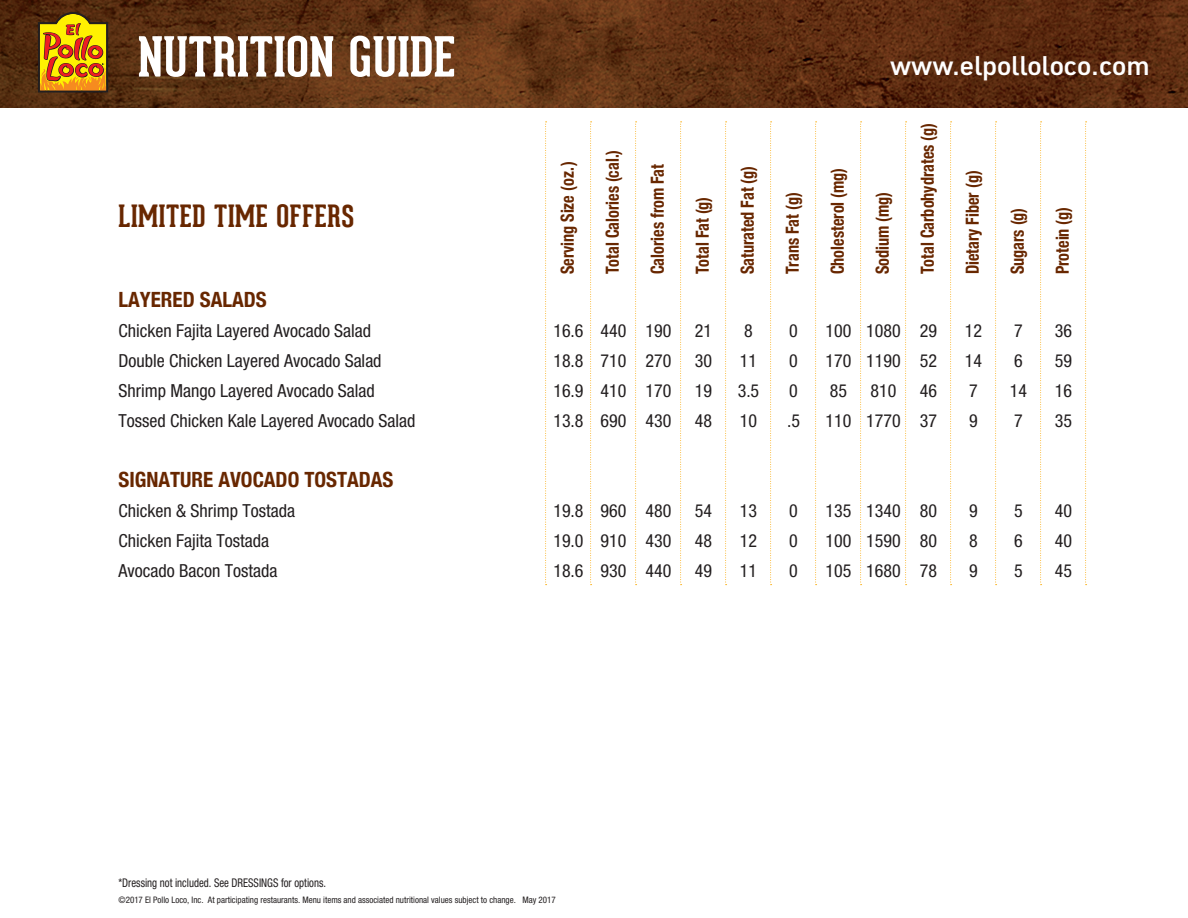
<style>
.page{position:relative;width:1188px;height:918px;background:#fff}
.page>*{position:absolute;margin:0;border:0;box-sizing:border-box;transform-origin:0 0}
.t1{font:700 54px "Geared Slab";letter-spacing:.01em;color:#fff}
.t2{font:700 30px "Geared Slab";letter-spacing:.02em;color:#682700}
.t3{font:500 27px "DINPT";color:#fff}
.t4{font:700 condensed 21px "Helvetica Neue";color:#682700}
.t5{font:condensed 18px "Helvetica Neue";color:#231f20}
.t6{font:700 condensed 18px "Helvetica Neue";color:#682700;scale:.9 1}
.t7{font:condensed 12px "Helvetica Neue";color:#231f20;scale:.9 1}
.t8{font:condensed 9px "Helvetica Neue";color:#231f20}
</style>
<div class="page">
<img style="left:0;top:0;width:1188px;height:108px">
<svg style="left:38px;top:12px;width:70px;height:81px;background:#c48710"></svg>
<svg style="left:590px;top:122px;width:2px;height:463px"></svg>
<svg style="left:545px;top:122px;width:2px;height:463px"></svg>
<svg style="left:635px;top:122px;width:2px;height:463px"></svg>
<svg style="left:680px;top:122px;width:2px;height:463px"></svg>
<svg style="left:725px;top:122px;width:2px;height:463px"></svg>
<svg style="left:770px;top:122px;width:2px;height:463px"></svg>
<svg style="left:815px;top:122px;width:2px;height:463px"></svg>
<svg style="left:860px;top:122px;width:2px;height:463px"></svg>
<svg style="left:905px;top:122px;width:2px;height:463px"></svg>
<svg style="left:950px;top:122px;width:2px;height:463px"></svg>
<svg style="left:995px;top:122px;width:2px;height:463px"></svg>
<svg style="left:1040px;top:122px;width:2px;height:463px"></svg>
<svg style="left:1085px;top:122px;width:2px;height:463px"></svg>
<h1 class="t1" style="left:138px;top:23px;width:319px">NUTRITION GUIDE</h1>
<h2 class="t2" style="left:118px;top:197px;width:237px">LIMITED TIME OFFERS</h2>
<p class="t6" style="left:552px;top:274px;width:128px;rotate:-90deg">Serving Size (oz. )</p>
<p class="t6" style="left:597px;top:274px;width:140px;rotate:-90deg">Total Calories (cal.)</p>
<p class="t6" style="left:642px;top:274px;width:124px;rotate:-90deg">Calories from Fat</p>
<p class="t6" style="left:687px;top:274px;width:88px;rotate:-90deg">Total Fat (g)</p>
<p class="t6" style="left:732px;top:274px;width:122px;rotate:-90deg">Saturated Fat (g)</p>
<p class="t6" style="left:777px;top:274px;width:92px;rotate:-90deg">Trans Fat (g)</p>
<p class="t6" style="left:822px;top:274px;width:120px;rotate:-90deg">Cholesterol (mg)</p>
<h3 class="t3" style="left:890px;top:48px;width:261px">www.elpolloloco.com</h3>
<p class="t6" style="left:867px;top:274px;width:93px;rotate:-90deg">Sodium (mg)</p>
<p class="t6" style="left:912px;top:274px;width:170px;rotate:-90deg">Total Carbohydrates (g)</p>
<p class="t6" style="left:957px;top:274px;width:117px;rotate:-90deg">Dietary Fiber (g)</p>
<p class="t6" style="left:1002px;top:274px;width:75px;rotate:-90deg">Sugars (g)</p>
<p class="t6" style="left:1047px;top:274px;width:76px;rotate:-90deg">Protein (g)</p>
<p class="t4" style="left:118px;top:282px;width:150px">LAYERED SALADS</p>
<p class="t5" style="left:118px;top:320px;width:254px">Chicken Fajita Layered Avocado Salad</p>
<p class="t5" style="left:553px;top:320px;width:120px">16.6 440 190</p>
<p class="t5" style="left:695px;top:320px;width:19px">21</p>
<p class="t5" style="left:744px;top:320px;width:10px">8</p>
<p class="t5" style="left:789px;top:320px;width:10px">0</p>
<p class="t5" style="left:826px;top:320px;width:113px">100 1080 29</p>
<p class="t5" style="left:965px;top:320px;width:19px">12</p>
<p class="t5" style="left:1014px;top:320px;width:10px">7</p>
<p class="t5" style="left:1055px;top:320px;width:19px">36</p>
<p class="t5" style="left:118px;top:350px;width:265px">Double Chicken Layered Avocado Salad</p>
<p class="t5" style="left:553px;top:350px;width:120px">18.8 710 270</p>
<p class="t5" style="left:695px;top:350px;width:19px">30</p>
<p class="t5" style="left:740px;top:350px;width:19px">11</p>
<p class="t5" style="left:789px;top:350px;width:10px">0</p>
<p class="t5" style="left:826px;top:350px;width:113px">170 1190 52</p>
<p class="t5" style="left:965px;top:350px;width:19px">14</p>
<p class="t5" style="left:1014px;top:350px;width:10px">6</p>
<p class="t5" style="left:1055px;top:350px;width:19px">59</p>
<p class="t5" style="left:118px;top:380px;width:258px">Shrimp Mango Layered Avocado Salad</p>
<p class="t5" style="left:553px;top:380px;width:120px">16.9 410 170</p>
<p class="t5" style="left:695px;top:380px;width:19px">19</p>
<p class="t5" style="left:738px;top:380px;width:23px">3.5</p>
<p class="t5" style="left:789px;top:380px;width:10px">0</p>
<p class="t5" style="left:830px;top:380px;width:19px">85</p>
<p class="t5" style="left:871px;top:380px;width:27px">810</p>
<p class="t5" style="left:920px;top:380px;width:19px">46</p>
<p class="t5" style="left:969px;top:380px;width:10px">7</p>
<p class="t5" style="left:1010px;top:380px;width:19px">14</p>
<p class="t5" style="left:1055px;top:380px;width:19px">16</p>
<p class="t5" style="left:118px;top:410px;width:299px">Tossed Chicken Kale Layered Avocado Salad</p>
<p class="t5" style="left:553px;top:410px;width:120px">13.8 690 430</p>
<p class="t5" style="left:695px;top:410px;width:19px">48</p>
<p class="t5" style="left:740px;top:410px;width:19px">10</p>
<p class="t5" style="left:787px;top:410px;width:14px">.5</p>
<p class="t5" style="left:826px;top:410px;width:113px">110 1770 37</p>
<p class="t5" style="left:969px;top:410px;width:10px">9</p>
<p class="t5" style="left:1014px;top:410px;width:10px">7</p>
<p class="t5" style="left:1055px;top:410px;width:19px">35</p>
<p class="t4" style="left:118px;top:462px;width:276px">SIGNATURE AVOCADO TOSTADAS</p>
<p class="t5" style="left:118px;top:500px;width:178px">Chicken &amp; Shrimp Tostada</p>
<p class="t5" style="left:553px;top:500px;width:120px">19.8 960 480</p>
<p class="t5" style="left:695px;top:500px;width:19px">54</p>
<p class="t5" style="left:740px;top:500px;width:19px">13</p>
<p class="t5" style="left:789px;top:500px;width:10px">0</p>
<p class="t5" style="left:826px;top:500px;width:113px">135 1340 80</p>
<p class="t5" style="left:969px;top:500px;width:10px">9</p>
<p class="t5" style="left:1014px;top:500px;width:10px">5</p>
<p class="t5" style="left:1055px;top:500px;width:19px">40</p>
<p class="t5" style="left:118px;top:530px;width:152px">Chicken Fajita Tostada</p>
<p class="t5" style="left:553px;top:530px;width:120px">19.0 910 430</p>
<p class="t5" style="left:695px;top:530px;width:19px">48</p>
<p class="t5" style="left:740px;top:530px;width:19px">12</p>
<p class="t5" style="left:789px;top:530px;width:10px">0</p>
<p class="t5" style="left:826px;top:530px;width:113px">100 1590 80</p>
<p class="t5" style="left:969px;top:530px;width:10px">8</p>
<p class="t5" style="left:1014px;top:530px;width:10px">6</p>
<p class="t5" style="left:1055px;top:530px;width:19px">40</p>
<p class="t5" style="left:118px;top:560px;width:160px">Avocado Bacon Tostada</p>
<p class="t5" style="left:553px;top:560px;width:120px">18.6 930 440</p>
<p class="t5" style="left:695px;top:560px;width:19px">49</p>
<p class="t5" style="left:740px;top:560px;width:19px">11</p>
<p class="t5" style="left:789px;top:560px;width:10px">0</p>
<p class="t5" style="left:826px;top:560px;width:113px">105 1680 78</p>
<p class="t5" style="left:969px;top:560px;width:10px">9</p>
<p class="t5" style="left:1014px;top:560px;width:10px">5</p>
<p class="t5" style="left:1055px;top:560px;width:19px">45</p>
<p class="t7" style="left:118px;top:876px;width:232px">*Dressing not included. See DRESSINGS for options.</p>
<p class="t8" style="left:118px;top:895px;width:439px">©2017 El Pollo Loco, Inc. At participating restaurants. Menu items and associated nutritional values subject to change. May 2017</p>
</div>
